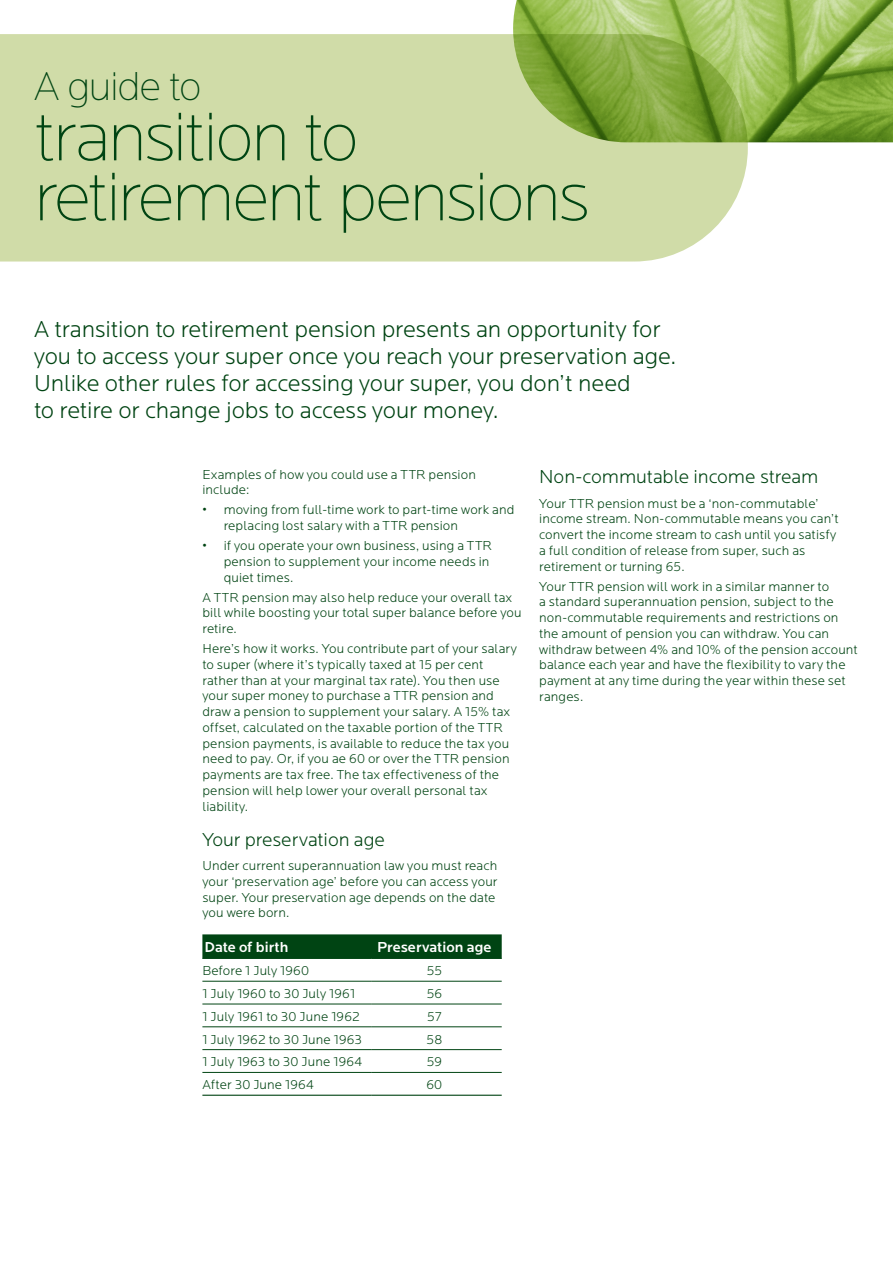
<style>
.page{position:relative;width:893px;height:1263px;background:#fff}
.page>*{position:absolute;margin:0;border:0;box-sizing:border-box;transform-origin:0 0}
.t1{font:200 72px/60px "Locator";letter-spacing:-.045em;color:#004413}
.t2{font:200 42px "Locator";letter-spacing:-.03em;color:#004413}
.t3{font:300 24px/27px "Locator";letter-spacing:-.01em;color:#004413}
.t4{font:300 19.5px "Locator";letter-spacing:-.005em;color:#004413}
.t5{font:500 15px "Locator";color:#fff}
.t6{font:300 13.5px/15.8px "Locator";letter-spacing:.01em;color:#004413}
</style>
<div class="page">
<div style="left:202px;top:934px;width:300px;height:24px;background:#004413"></div>
<hr style="left:202px;top:1095px;width:169px;height:1px;background:#004413">
<hr style="left:202px;top:958px;width:169px;height:1px;background:#004413">
<hr style="left:371px;top:958px;width:131px;height:1px;background:#004413">
<hr style="left:202px;top:981px;width:169px;height:1px;background:#004413">
<hr style="left:371px;top:981px;width:131px;height:1px;background:#004413">
<hr style="left:202px;top:1004px;width:169px;height:1px;background:#004413">
<hr style="left:371px;top:1004px;width:131px;height:1px;background:#004413">
<hr style="left:202px;top:1026px;width:169px;height:1px;background:#004413">
<hr style="left:371px;top:1026px;width:131px;height:1px;background:#004413">
<hr style="left:202px;top:1049px;width:169px;height:1px;background:#004413">
<hr style="left:371px;top:1049px;width:131px;height:1px;background:#004413">
<hr style="left:202px;top:1072px;width:169px;height:1px;background:#004413">
<hr style="left:371px;top:1072px;width:131px;height:1px;background:#004413">
<hr style="left:371px;top:1095px;width:131px;height:1px;background:#004413">
<img style="left:513px;top:0;width:380px;height:142px">
<svg style="left:0;top:34px;width:748px;height:227px;background:#c6d59b"></svg>
<h2 class="t2" style="left:34px;top:61px;width:169px">A guide to</h2>
<h1 class="t1" style="left:34px;top:104px;width:558px">transition to retirement pensions</h1>
<h3 class="t3" style="left:34px;top:315px;width:644px">A transition to retirement pension presents an opportunity for you to access your super once you reach your preservation age.<br>Unlike other rules for accessing your super, you don’t need<br>to retire or change jobs to access your money.</h3>
<p class="t6" style="left:202px;top:466px;width:275px">Examples of how you could use a TTR pension include:</p>
<p class="t6" style="left:224px;top:501px;width:292px;text-indent:-21px">• moving from full-time work to part-time work and replacing lost salary with a TTR pension</p>
<p class="t6" style="left:224px;top:537px;width:270px;text-indent:-21px">• if you operate your own business, using a TTR pension to supplement your income needs in quiet times.</p>
<p class="t6" style="left:202px;top:589px;width:321px">A TTR pension may also help reduce your overall tax bill while boosting your total super balance before you retire.</p>
<p class="t6" style="left:202px;top:640px;width:316px">Here’s how it works. You contribute part of your salary to super (where it’s typically taxed at 15 per cent rather than at your marginal tax rate). You then use your super money to purchase a TTR pension and draw a pension to supplement your salary. A 15% tax offset, calculated on the taxable portion of the TTR pension payments, is available to reduce the tax you need to pay. Or, if you ae 60 or over the TTR pension payments are tax free. The tax effectiveness of the pension will help lower your overall personal tax liability.</p>
<h3 class="t4" style="left:202px;top:828px;width:184px">Your preservation age</h3>
<p class="t6" style="left:202px;top:857px;width:297px">Under current superannuation law you must reach your ‘preservation age’ before you can access your super. Your preservation age depends on the date you were born.</p>
<p class="t5" style="left:205px;top:938px;width:85px">Date of birth</p>
<p class="t5" style="left:377px;top:938px;width:116px">Preservation age</p>
<p class="t6" style="left:202px;top:962px;width:108px">Before 1 July 1960</p>
<p class="t6" style="left:426px;top:962px;width:17px">55</p>
<p class="t6" style="left:202px;top:985px;width:154px">1 July 1960 to 30 July 1961</p>
<p class="t6" style="left:426px;top:985px;width:17px">56</p>
<p class="t6" style="left:202px;top:1008px;width:159px">1 July 1961 to 30 June 1962</p>
<p class="t6" style="left:427px;top:1008px;width:16px">57</p>
<p class="t6" style="left:202px;top:1031px;width:161px">1 July 1962 to 30 June 1963</p>
<p class="t6" style="left:426px;top:1031px;width:17px">58</p>
<p class="t6" style="left:202px;top:1053px;width:161px">1 July 1963 to 30 June 1964</p>
<p class="t6" style="left:427px;top:1053px;width:17px">59</p>
<p class="t6" style="left:202px;top:1076px;width:113px">After 30 June 1964</p>
<p class="t6" style="left:426px;top:1076px;width:17px">60</p>
<h3 class="t4" style="left:539px;top:465px;width:281px">Non-commutable income stream</h3>
<p class="t6" style="left:539px;top:495px;width:301px">Your TTR pension must be a ‘non‑commutable’ income stream. Non-commutable means you can’t convert the income stream to cash until you satisfy a full condition of release from super, such as retirement or turning 65.</p>
<p class="t6" style="left:539px;top:578px;width:320px">Your TTR pension will work in a similar manner to<br>a standard superannuation pension, subject to the non-commutable requirements and restrictions on the amount of pension you can withdraw. You can withdraw between 4% and 10% of the pension account balance each year and have the flexibility to vary the payment at any time during the year within these set ranges.</p>
</div>
